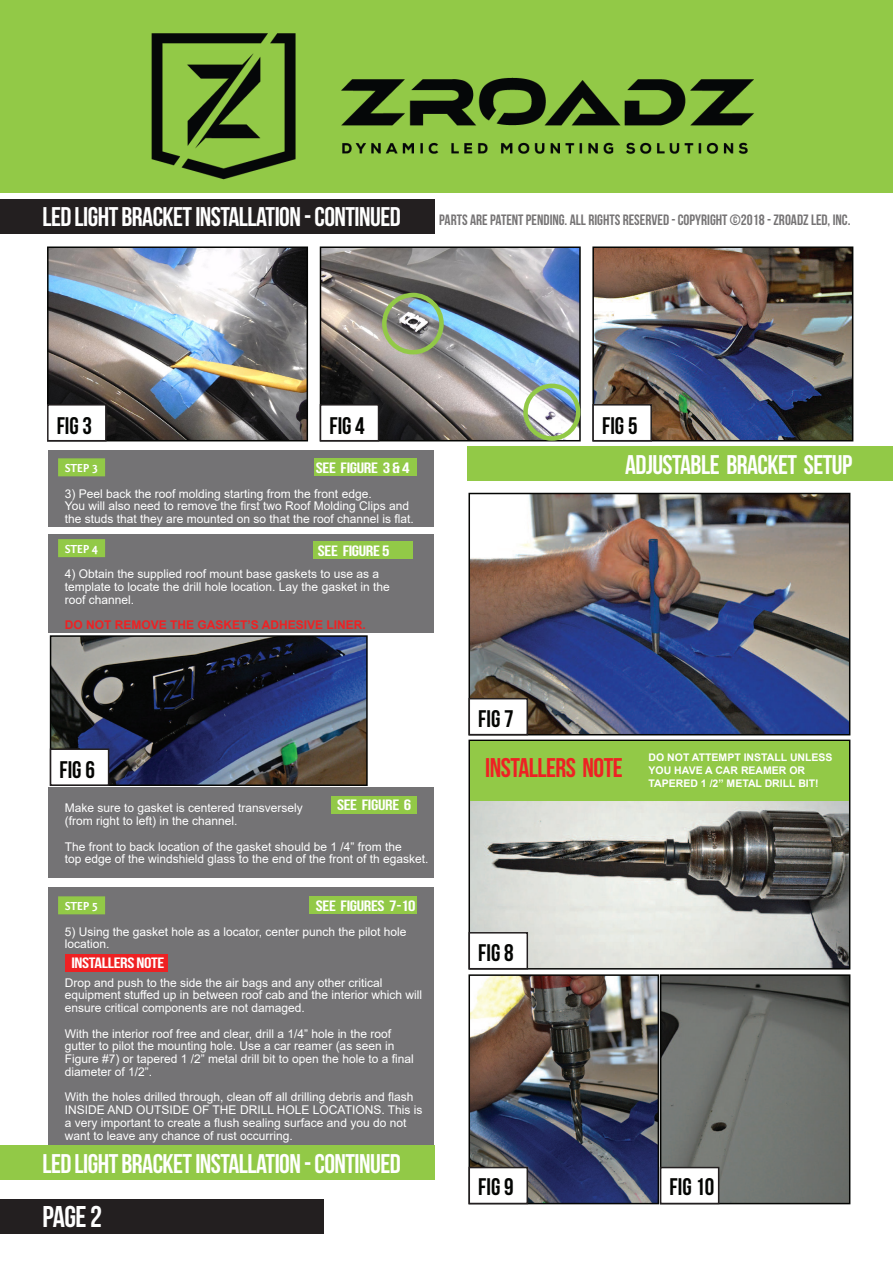
<style>
.page{position:relative;width:893px;height:1263px;background:#fff}
.page>*{position:absolute;margin:0;border:0;box-sizing:border-box;transform-origin:0 0}
.Tech_data_title{font:30px "Bebas Neue";color:#fff}
.Tech_data_title-2{font:27px "Bebas Neue";letter-spacing:-.02em;color:#fff}
.Tech_data_title-3{font:27px "Bebas Neue";letter-spacing:-.02em;color:#ee2123}
.Normal_text{font:24px "Bebas Neue";color:#040503}
.Normal_text-2{font:15px "Bebas Neue";color:#767475}
.Tech_data_title-4{font:15px "Bebas Neue";letter-spacing:-.02em;color:#fff;scale:1.25 1}
.Normal_text-3{font:12px/12.8px "Arial";color:#fff}
.Normal_text-4{font:700 12px "Arial";color:#ee2123}
.Subtitle_normal{font:700 12px "Fontin Sans";letter-spacing:-.02em;color:#fff}
.Normal_text-5{font:700 10.5px "Arial";color:#fff}
</style>
<div class="page">
<img style="left:53px;top:638px;width:312px;height:145px">
<div style="left:50px;top:635px;width:318px;height:151px;border:2px solid #040503"></div>
<div style="left:51px;top:749px;width:58px;height:36px;background:#fff"></div>
<div style="left:50px;top:748px;width:59px;height:38px;border:2px solid #231f20"></div>
<div style="left:0;top:0;width:893px;height:193px;background:#92c947"></div>
<img style="left:152px;top:33px;width:602px;height:146px">
<div style="left:0;top:1199px;width:323px;height:34px;background:#231f20"></div>
<div style="left:0;top:199px;width:434px;height:34px;background:#231f20"></div>
<div style="left:0;top:1146px;width:434px;height:34px;background:#92c947"></div>
<div style="left:468px;top:446px;width:425px;height:34px;background:#92c947"></div>
<div style="left:48px;top:450px;width:386px;height:77px;background:#747375"></div>
<div style="left:48px;top:787px;width:386px;height:90px;background:#747375"></div>
<div style="left:48px;top:888px;width:386px;height:257px;background:#747375"></div>
<div style="left:48px;top:534px;width:386px;height:98px;background:#747375"></div>
<div style="left:58px;top:458px;width:47px;height:18px;background:#92c947"></div>
<div style="left:58px;top:896px;width:47px;height:18px;background:#92c947"></div>
<div style="left:58px;top:539px;width:47px;height:18px;background:#92c947"></div>
<img style="left:50px;top:249px;width:255px;height:189px">
<div style="left:47px;top:246px;width:261px;height:195px;border:2px solid #040503"></div>
<img style="left:323px;top:249px;width:255px;height:189px">
<div style="left:320px;top:246px;width:261px;height:195px;border:2px solid #040503"></div>
<img style="left:595px;top:249px;width:255px;height:189px">
<div style="left:592px;top:246px;width:261px;height:195px;border:2px solid #040503"></div>
<img style="left:471px;top:800px;width:376px;height:166px">
<div style="left:468px;top:740px;width:382px;height:229px;border:2px solid #040503"></div>
<img style="left:471px;top:496px;width:376px;height:236px">
<div style="left:468px;top:493px;width:382px;height:242px;border:2px solid #040503"></div>
<img style="left:471px;top:977px;width:185px;height:224px">
<div style="left:468px;top:974px;width:191px;height:230px;border:2px solid #040503"></div>
<img style="left:663px;top:977px;width:184px;height:224px">
<div style="left:660px;top:974px;width:190px;height:230px;border:2px solid #040503"></div>
<div style="left:48px;top:405px;width:58px;height:36px;background:#fff"></div>
<div style="left:47px;top:404px;width:60px;height:37px;border:2px solid #231f20"></div>
<div style="left:320px;top:405px;width:58px;height:36px;background:#fff"></div>
<div style="left:320px;top:404px;width:59px;height:37px;border:2px solid #231f20"></div>
<div style="left:593px;top:405px;width:58px;height:36px;background:#fff"></div>
<div style="left:592px;top:404px;width:60px;height:37px;border:2px solid #231f20"></div>
<div style="left:469px;top:933px;width:58px;height:36px;background:#fff"></div>
<div style="left:468px;top:932px;width:60px;height:37px;border:2px solid #231f20"></div>
<div style="left:469px;top:699px;width:58px;height:36px;background:#fff"></div>
<div style="left:468px;top:698px;width:60px;height:37px;border:2px solid #231f20"></div>
<div style="left:469px;top:1167px;width:58px;height:36px;background:#fff"></div>
<div style="left:468px;top:1167px;width:60px;height:37px;border:2px solid #231f20"></div>
<div style="left:661px;top:1167px;width:58px;height:36px;background:#fff"></div>
<div style="left:660px;top:1167px;width:59px;height:37px;border:2px solid #231f20"></div>
<div style="left:331px;top:796px;width:85px;height:17px;background:#92c947"></div>
<div style="left:309px;top:896px;width:107px;height:18px;background:#92c947"></div>
<div style="left:65px;top:954px;width:103px;height:17px;background:#ee2123"></div>
<div style="left:314px;top:458px;width:102px;height:18px;background:#92c947"></div>
<div style="left:313px;top:541px;width:100px;height:18px;background:#92c947"></div>
<div style="left:470px;top:741px;width:379px;height:59px;background:#92c947"></div>
<div style="left:382px;top:293px;width:62px;height:61px;border:4px solid #92c947;border-radius:50%"></div>
<div style="left:523px;top:384px;width:57px;height:57px;border:4px solid #92c947;border-radius:50%"></div>
<p class="Tech_data_title-2" style="left:43px;top:202px;width:360px">LED LIGHT BRACKET INSTALLATION - CONTINUED</p>
<p class="Normal_text-2" style="left:439px;top:212px;width:413px">PARTS ARE PATENT PENDING. ALL RIGHTS RESERVED - COPYRIGHT ©2018 - ZROADZ LED, INC.</p>
<p class="Normal_text" style="left:57px;top:412px;width:37px">FIG 3</p>
<p class="Normal_text" style="left:329px;top:412px;width:37px">FIG 4</p>
<p class="Normal_text" style="left:602px;top:412px;width:37px">FIG 5</p>
<p class="Tech_data_title-4" style="left:316px;top:460px;width:76px">SEE FIGURE 3 &amp; 4</p>
<p class="Subtitle_normal" style="left:65px;top:461px;width:35px">STEP 3</p>
<p class="Normal_text-3" style="left:65px;top:487px;width:350px">3) Peel back the roof molding starting from the front edge.<br>You will also need to remove the first two Roof Molding Clips and the studs that they are mounted on so that the roof channel is flat.</p>
<p class="Subtitle_normal" style="left:65px;top:542px;width:35px">STEP 4</p>
<p class="Normal_text-3" style="left:65px;top:568px;width:316px">4) Obtain the supplied roof mount base gaskets to use as a</p>
<p class="Normal_text-3" style="left:65px;top:580px;width:326px">template to locate the drill hole location. Lay the gasket in the</p>
<p class="Normal_text-3" style="left:65px;top:593px;width:71px">roof channel.</p>
<p class="Normal_text-4" style="left:65px;top:617px;width:302px">DO NOT REMOVE THE GASKET’S ADHESIVE LINER.</p>
<p class="Tech_data_title-4" style="left:318px;top:542px;width:59px">SEE FIGURE 5</p>
<p class="Normal_text" style="left:59px;top:757px;width:37px">FIG 6</p>
<p class="Tech_data_title-4" style="left:337px;top:797px;width:61px">SEE FIGURE 6</p>
<p class="Normal_text-3" style="left:65px;top:801px;width:240px">Make sure to gasket is centered transversely (from right to left) in the channel.</p>
<p class="Normal_text-3" style="left:65px;top:840px;width:338px">The front to back location of the gasket should be 1 /4” from the</p>
<p class="Normal_text-3" style="left:65px;top:852px;width:365px">top edge of the windshield glass to the end of the front of th egasket.</p>
<p class="Subtitle_normal" style="left:65px;top:899px;width:35px">STEP 5</p>
<p class="Normal_text-3" style="left:65px;top:925px;width:343px">5) Using the gasket hole as a locator, center punch the pilot hole location.</p>
<p class="Normal_text-3" style="left:65px;top:976px;width:359px">Drop and push to the side the air bags and any other critical equipment stuffed up in between roof cab and the interior which will ensure critical components are not damaged.</p>
<p class="Normal_text-3" style="left:65px;top:1027px;width:350px">With the interior roof free and clear, drill a 1/4” hole in the roof gutter to pilot the mounting hole. Use a car reamer (as seen in Figure #7) or tapered 1 /2” metal drill bit to open the hole to a final diameter of 1/2”.</p>
<p class="Normal_text-3" style="left:65px;top:1091px;width:359px">With the holes drilled through, clean off all drilling debris and flash INSIDE AND OUTSIDE OF THE DRILL HOLE LOCATIONS. This is a very important to create a flush sealing surface and you do not want to leave any chance of rust occurring.</p>
<p class="Tech_data_title-4" style="left:316px;top:898px;width:81px">SEE FIGURES 7-10</p>
<p class="Tech_data_title-4" style="left:71px;top:955px;width:76px">INSTALLERS NOTE</p>
<p class="Tech_data_title-2" style="left:43px;top:1149px;width:360px">LED LIGHT BRACKET INSTALLATION - CONTINUED</p>
<p class="Tech_data_title" style="left:43px;top:1200px;width:61px">PAGE 2</p>
<p class="Normal_text" style="left:478px;top:706px;width:37px">FIG 7</p>
<p class="Tech_data_title-2" style="left:625px;top:449px;width:229px">ADJUSTABLE BRACKET SETUP</p>
<p class="Tech_data_title-3" style="left:485px;top:753px;width:139px">INSTALLERS NOTE</p>
<p class="Normal_text-5" style="left:649px;top:750px;width:185px">DO NOT ATTEMPT INSTALL UNLESS</p>
<p class="Normal_text-5" style="left:649px;top:763px;width:158px">YOU HAVE A CAR REAMER OR</p>
<p class="Normal_text-5" style="left:649px;top:776px;width:172px">TAPERED 1 /2” METAL DRILL BIT!</p>
<p class="Normal_text" style="left:478px;top:939px;width:37px">FIG 8</p>
<p class="Normal_text" style="left:478px;top:1173px;width:37px">FIG 9</p>
<p class="Normal_text" style="left:669px;top:1173px;width:46px">FIG 10</p>
</div>
